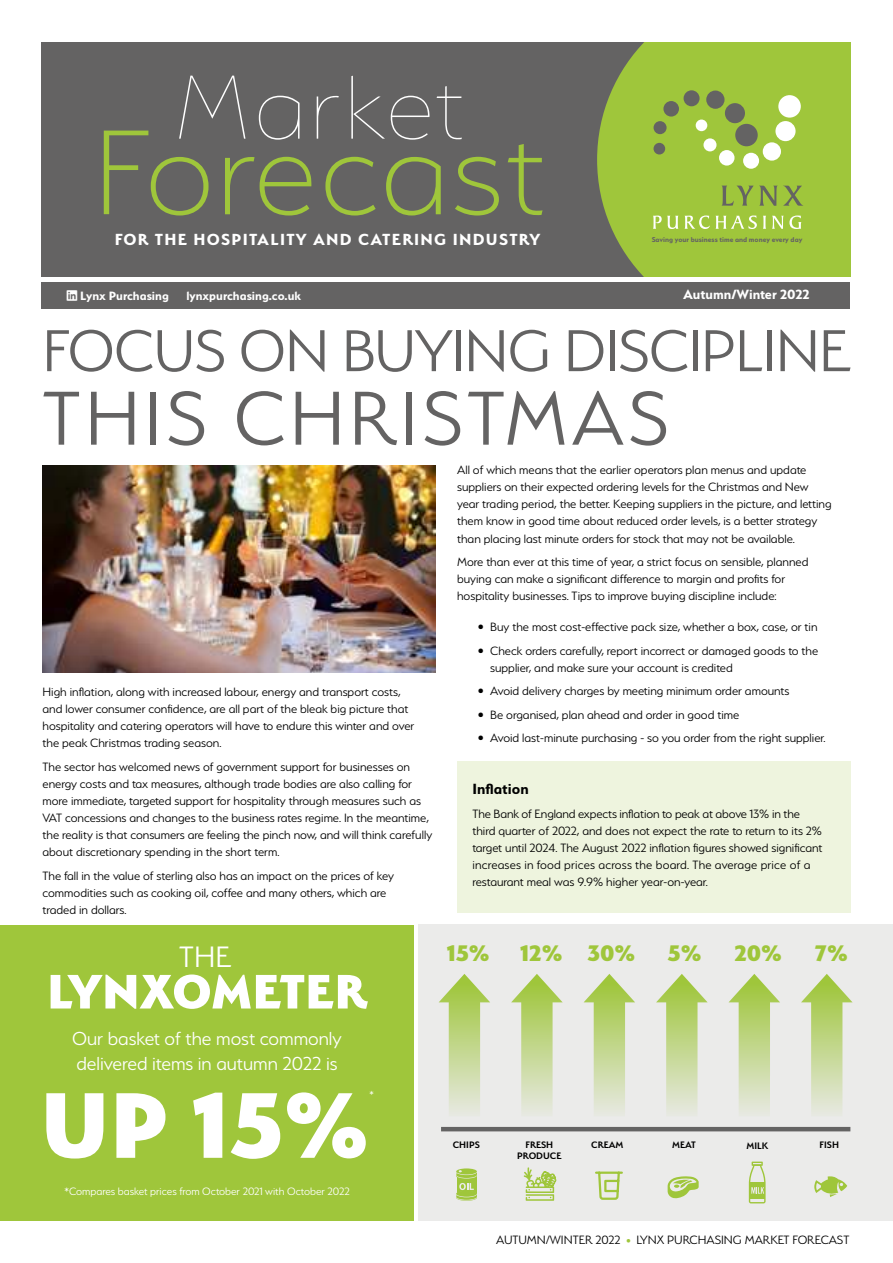
<style>
.page{position:relative;width:893px;height:1263px;background:#fff}
.page>*{position:absolute;margin:0;border:0;box-sizing:border-box;transform-origin:0 0}
.t1{font:200 135px "Serenity";letter-spacing:.03em;color:#9fc63b}
.t2{font:800 104.1px "Serenity";color:#fff}
.t3{font:100 100.8px "Serenity";letter-spacing:.06em;color:#fff}
.t4{font:300 85.35px "Serenity";letter-spacing:.05em;color:#646363}
.t5{font:300 66px "Serenity";letter-spacing:-.01em;color:#646363}
.t6{font:800 54.15px "Serenity";color:#fff}
.t7{font:300 33px "Serenity";color:#fff}
.t8{font:800 25.2px "Serenity";color:#9fc63b}
.t9{font:300 21px/25.2px "Serenity";color:#fff}
.t10{font:700 18px "Serenity";letter-spacing:.07em;color:#fff}
.t11{font:700 16.5px "Serenity";color:#000}
.t12{font:700 15px "Serenity";color:#fff}
.t13{font:300 13.5px/17.1px "Serenity";color:#000}
.t14{font:700 13.5px "Serenity";color:#fff}
.t15{font:300 12px "Serenity";color:#fff}
.t16{font:300 11.4px "Serenity";color:#fff}
.t17{font:600 10.5px/10.5px "Serenity";color:#000;text-align:center}
.t18{font:700 7.95px "Serenity";color:#646363}
.s1{font-size:10.5px;color:#9fc63b}
</style>
<div class="page">
<div style="left:41px;top:43px;width:809px;height:234px;background:#646363"></div>
<div style="left:597px;top:43px;width:253px;height:234px;background:#9fc63b"></div>
<div style="left:42px;top:282px;width:808px;height:27px;background:#646363"></div>
<div style="left:653px;top:143px;width:12px;height:11px;background:#646363;border-radius:50%"></div>
<div style="left:654px;top:121px;width:13px;height:13px;background:#646363;border-radius:50%"></div>
<div style="left:663px;top:101px;width:16px;height:16px;background:#646363;border-radius:50%"></div>
<div style="left:684px;top:90px;width:16px;height:16px;background:#646363;border-radius:50%"></div>
<div style="left:706px;top:91px;width:18px;height:18px;background:#646363;border-radius:50%"></div>
<div style="left:725px;top:103px;width:20px;height:20px;background:#646363;border-radius:50%"></div>
<div style="left:735px;top:124px;width:23px;height:22px;background:#646363;border-radius:50%"></div>
<div style="left:696px;top:120px;width:11px;height:11px;background:#fff;border-radius:50%"></div>
<div style="left:703px;top:138px;width:13px;height:13px;background:#fff;border-radius:50%"></div>
<div style="left:719px;top:150px;width:15px;height:16px;background:#fff;border-radius:50%"></div>
<div style="left:743px;top:153px;width:16px;height:16px;background:#fff;border-radius:50%"></div>
<div style="left:763px;top:142px;width:18px;height:19px;background:#fff;border-radius:50%"></div>
<div style="left:775px;top:121px;width:21px;height:20px;background:#fff;border-radius:50%"></div>
<div style="left:778px;top:95px;width:23px;height:23px;background:#fff;border-radius:50%"></div>
<svg style="left:721px;top:186px;width:82px;height:20px"></svg>
<svg style="left:653px;top:216px;width:25px;height:13px"></svg>
<svg style="left:684px;top:215px;width:73px;height:14px"></svg>
<svg style="left:763px;top:216px;width:3px;height:13px"></svg>
<svg style="left:772px;top:215px;width:29px;height:14px"></svg>
<div style="left:418px;top:924px;width:475px;height:296px;background:#ebebea"></div>
<div style="left:0;top:924px;width:414px;height:296px;background:#9fc63b"></div>
<svg style="left:814px;top:1176px;width:33px;height:21px"></svg>
<svg style="left:668px;top:1176px;width:31px;height:22px"></svg>
<div style="left:457px;top:1171px;width:19px;height:26px;background:#9fc63b"></div>
<svg style="left:456px;top:1173px;width:21px;height:6px"></svg>
<svg style="left:456px;top:1172px;width:21px;height:6px"></svg>
<svg style="left:456px;top:1195px;width:21px;height:6px"></svg>
<div style="left:456px;top:1194px;width:21px;height:6px;background:#9fc63b;border-radius:50%"></div>
<svg style="left:456px;top:1192px;width:21px;height:6px"></svg>
<div style="left:456px;top:1191px;width:21px;height:6px;background:#9fc63b;border-radius:50%"></div>
<svg style="left:456px;top:1169px;width:21px;height:6px"></svg>
<svg style="left:456px;top:1168px;width:21px;height:6px"></svg>
<svg style="left:459px;top:1183px;width:15px;height:7px"></svg>
<svg style="left:439px;top:974px;width:51px;height:139px"></svg>
<svg style="left:511px;top:974px;width:52px;height:139px"></svg>
<svg style="left:584px;top:974px;width:51px;height:139px"></svg>
<svg style="left:656px;top:974px;width:52px;height:139px"></svg>
<svg style="left:801px;top:974px;width:52px;height:139px"></svg>
<svg style="left:728px;top:974px;width:52px;height:139px"></svg>
<hr style="left:441px;top:1127px;width:409px;height:4px;background:#646363">
<div style="left:457px;top:762px;width:393px;height:151px;background:#eef4de"></div>
<div style="left:752px;top:1161px;width:11px;height:5px;background:#9fc63b"></div>
<svg style="left:749px;top:1163px;width:17px;height:40px"></svg>
<img style="left:43px;top:466px;width:393px;height:207px">
<svg style="left:595px;top:1171px;width:28px;height:29px"></svg>
<svg style="left:524px;top:1167px;width:32px;height:34px"></svg>
<h3 class="t3" style="left:176px;top:45px;width:290px">Market</h3>
<h1 class="t1" style="left:94px;top:120px;width:452px">Forecast</h1>
<h3 class="t10" style="left:115px;top:233px;width:427px">FOR THE HOSPITALITY AND CATERING INDUSTRY</h3>
<p class="t14" style="left:80px;top:290px;width:90px">Lynx Purchasing</p>
<p class="t14" style="left:186px;top:290px;width:116px">lynxpurchasing.co.uk</p>
<p class="t18" style="left:652px;top:236px;width:152px">Saving your business time and money every day</p>
<p class="t12" style="left:683px;top:289px;width:128px">Autumn/Winter 2022</p>
<h3 class="t5" style="left:43px;top:325px;width:809px">FOCUS ON BUYING DISCIPLINE</h3>
<h3 class="t4" style="left:43px;top:385px;width:628px">THIS CHRISTMAS</h3>
<p class="t13" style="left:43px;top:684px;width:373px">High inflation, along with increased labour, energy and transport costs, and lower consumer confidence, are all part of the bleak big picture that hospitality and catering operators will have to endure this winter and over the peak Christmas trading season.</p>
<p class="t13" style="left:43px;top:758px;width:391px">The sector has welcomed news of government support for businesses on energy costs and tax measures, although trade bodies are also calling for more immediate, targeted support for hospitality through measures such as VAT concessions and changes to the business rates regime. In the meantime, the reality is that consumers are feeling the pinch now, and will think carefully about discretionary spending in the short term.</p>
<p class="t13" style="left:43px;top:867px;width:353px">The fall in the value of sterling also has an impact on the prices of key commodities such as cooking oil, coffee and many others, which are traded in dollars.</p>
<h3 class="t7" style="left:179px;top:943px;width:53px">THE</h3>
<h3 class="t6" style="left:47px;top:958px;width:321px">LYNXOMETER</h3>
<h3 class="t9" style="left:72px;top:1027px;width:271px">Our basket of the most commonly delivered items in autumn 2022 is</h3>
<p class="t16" style="left:369px;top:1089px;width:6px">*</p>
<h2 class="t2" style="left:40px;top:1061px;width:331px">UP 15%</h2>
<p class="t15" style="left:64px;top:1186px;width:287px">*Compares basket prices from October 2021 with October 2022</p>
<p class="t13" style="left:457px;top:462px;width:376px">All of which means that the earlier operators plan menus and update suppliers on their expected ordering levels for the Christmas and New year trading period, the better. Keeping suppliers in the picture, and letting them know in good time about reduced order levels, is a better strategy than placing last minute orders for stock that may not be available.</p>
<p class="t13" style="left:457px;top:554px;width:353px">More than ever at this time of year, a strict focus on sensible, planned buying can make a significant difference to margin and profits for hospitality businesses. Tips to improve buying discipline include:</p>
<p class="t13" style="left:478px;top:619px;width:341px">• Buy the most cost-effective pack size, whether a box, case, or tin</p>
<p class="t13" style="left:490px;top:642px;width:330px;text-indent:-12px">• Check orders carefully, report incorrect or damaged goods to the supplier, and make sure your account is credited</p>
<p class="t13" style="left:478px;top:683px;width:313px">• Avoid delivery charges by meeting minimum order amounts</p>
<p class="t13" style="left:478px;top:706px;width:263px">• Be organised, plan ahead and order in good time</p>
<p class="t13" style="left:478px;top:730px;width:349px">• Avoid last-minute purchasing - so you order from the right supplier.</p>
<p class="t11" style="left:472px;top:782px;width:58px">Inflation</p>
<p class="t13" style="left:472px;top:805px;width:351px">The Bank of England expects inflation to peak at above 13% in the third quarter of 2022, and does not expect the rate to return to its 2% target until 2024. The August 2022 inflation figures showed significant increases in food prices across the board. The average price of a restaurant meal was 9.9% higher year-on-year.</p>
<h3 class="t8" style="left:447px;top:938px;width:45px">15%</h3>
<h3 class="t8" style="left:587px;top:938px;width:49px">30%</h3>
<h3 class="t8" style="left:520px;top:938px;width:44px">12%</h3>
<h3 class="t8" style="left:667px;top:938px;width:35px">5%</h3>
<h3 class="t8" style="left:815px;top:938px;width:35px">7%</h3>
<h3 class="t8" style="left:734px;top:938px;width:49px">20%</h3>
<p class="t17" style="left:453px;top:1139px;width:28px">CHIPS</p>
<p class="t17" style="left:591px;top:1139px;width:34px">CREAM</p>
<p class="t17" style="left:517px;top:1139px;width:46px">FRESH<br>PRODUCE</p>
<p class="t17" style="left:672px;top:1139px;width:25px">MEAT</p>
<p class="t17" style="left:746px;top:1140px;width:23px">MILK</p>
<p class="t17" style="left:820px;top:1139px;width:21px">FISH</p>
<p class="t13" style="left:496px;top:1232px;width:355px">AUTUMN/WINTER 2022 <span class="s1">•</span> LYNX PURCHASING MARKET FORECAST</p>
</div>
